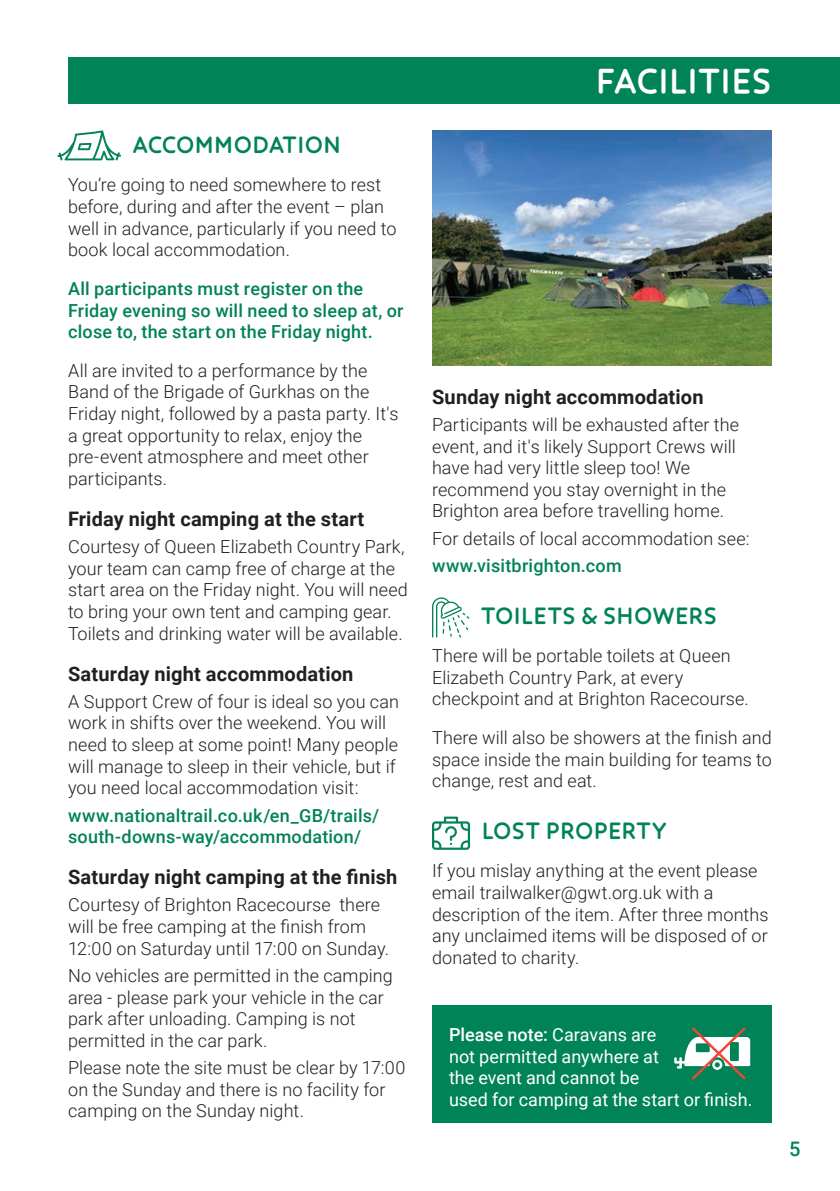
<style>
.page{position:relative;width:840px;height:1191px;background:#fff}
.page>*{position:absolute;margin:0;border:0;box-sizing:border-box;transform-origin:0 0}
.t1{font:700 36px "Core Humanist Sans";letter-spacing:.015em;color:#fff}
.t2{font:700 24px "Core Humanist Sans";letter-spacing:.015em;color:#008356}
.t3{font:700 20px "Roboto";letter-spacing:.01em;color:#231f20}
.t4{font:500 20px "Roboto";color:#008356}
.t5{font:300 18px/21.6px "Roboto";letter-spacing:.005em;color:#231f20}
.t6{font:500 18px/21.6px "Roboto";letter-spacing:.01em;color:#008356}
.t7{font:18px/21.6px "Roboto";color:#fff}
.s1{font-weight:500}
</style>
<div class="page">
<div style="left:68px;top:58px;width:771px;height:46px;background:#008356"></div>
<svg style="left:57px;top:130px;width:64px;height:30px"></svg>
<div style="left:432px;top:1005px;width:339px;height:118px;background:#008356"></div>
<svg style="left:674px;top:1027px;width:75px;height:53px"></svg>
<svg style="left:432px;top:597px;width:37px;height:40px"></svg>
<svg style="left:432px;top:816px;width:38px;height:34px"></svg>
<img style="left:432px;top:130px;width:339px;height:236px">
<h2 class="t2" style="left:133px;top:129px;width:209px">ACCOMMODATION</h2>
<p class="t5" style="left:68px;top:174px;width:330px">You’re going to need somewhere to rest before, during and after the event – plan well in advance, particularly if you need to book local accommodation.</p>
<p class="t6" style="left:68px;top:277px;width:337px">All participants must register on the<br>Friday evening so will need to sleep at, or close to, the start on the Friday night.</p>
<p class="t5" style="left:68px;top:359px;width:332px">All are invited to a performance by the Band of the Brigade of Gurkhas on the Friday night, followed by a pasta party. It's a great opportunity to relax, enjoy the pre-event atmosphere and meet other participants.</p>
<p class="t3" style="left:68px;top:504px;width:297px">Friday night camping at the start</p>
<p class="t5" style="left:68px;top:535px;width:341px">Courtesy of Queen Elizabeth Country Park, your team can camp free of charge at the start area on the Friday night. You will need to bring your own tent and camping gear.<br>Toilets and drinking water will be available.</p>
<p class="t3" style="left:68px;top:659px;width:287px">Saturday night accommodation</p>
<p class="t5" style="left:68px;top:690px;width:332px">A Support Crew of four is ideal so you can work in shifts over the weekend. You will need to sleep at some point! Many people will manage to sleep in their vehicle, but if you need local accommodation visit:</p>
<p class="t6" style="left:68px;top:803px;width:312px">www.nationaltrail.co.uk/en_GB/trails/ south-downs-way/accommodation/</p>
<p class="t3" style="left:68px;top:863px;width:331px">Saturday night camping at the finish</p>
<p class="t5" style="left:68px;top:893px;width:322px">Courtesy of Brighton Racecourse there will be free camping at the finish from<br>12:00 on Saturday until 17:00 on Sunday.</p>
<p class="t5" style="left:68px;top:964px;width:326px">No vehicles are permitted in the camping area - please park your vehicle in the car park after unloading. Camping is not permitted in the car park.</p>
<p class="t5" style="left:68px;top:1056px;width:338px">Please note the site must be clear by 17:00 on the Sunday and there is no facility for camping on the Sunday night.</p>
<h1 class="t1" style="left:595px;top:57px;width:177px">FACILITIES</h1>
<p class="t3" style="left:432px;top:383px;width:273px">Sunday night accommodation</p>
<p class="t5" style="left:432px;top:413px;width:308px">Participants will be exhausted after the event, and it's likely Support Crews will have had very little sleep too! We recommend you stay overnight in the Brighton area before travelling home.</p>
<p class="t5" style="left:432px;top:527px;width:319px">For details of local accommodation see:</p>
<p class="t6" style="left:432px;top:554px;width:191px">www.visitbrighton.com</p>
<h2 class="t2" style="left:480px;top:599px;width:237px">TOILETS &amp; SHOWERS</h2>
<p class="t5" style="left:432px;top:644px;width:318px">There will be portable toilets at Queen<br>Elizabeth Country Park, at every checkpoint and at Brighton Racecourse.</p>
<p class="t5" style="left:432px;top:726px;width:341px;text-align:justify">There will also be showers at the finish and space inside the main building for teams to change, rest and eat.</p>
<h2 class="t2" style="left:481px;top:814px;width:186px">LOST PROPERTY</h2>
<p class="t5" style="left:432px;top:859px;width:338px">If you mislay anything at the event please email trailwalker@gwt.org.uk with a description of the item. After three months any unclaimed items will be disposed of or donated to charity.</p>
<p class="t7" style="left:449px;top:1023px;width:305px"><span class="s1">Please note:</span> Caravans are<br>not permitted anywhere at<br>the event and cannot be<br>used for camping at the start or finish.</p>
<p class="t4" style="left:788px;top:1134px;width:13px">5</p>
</div>
